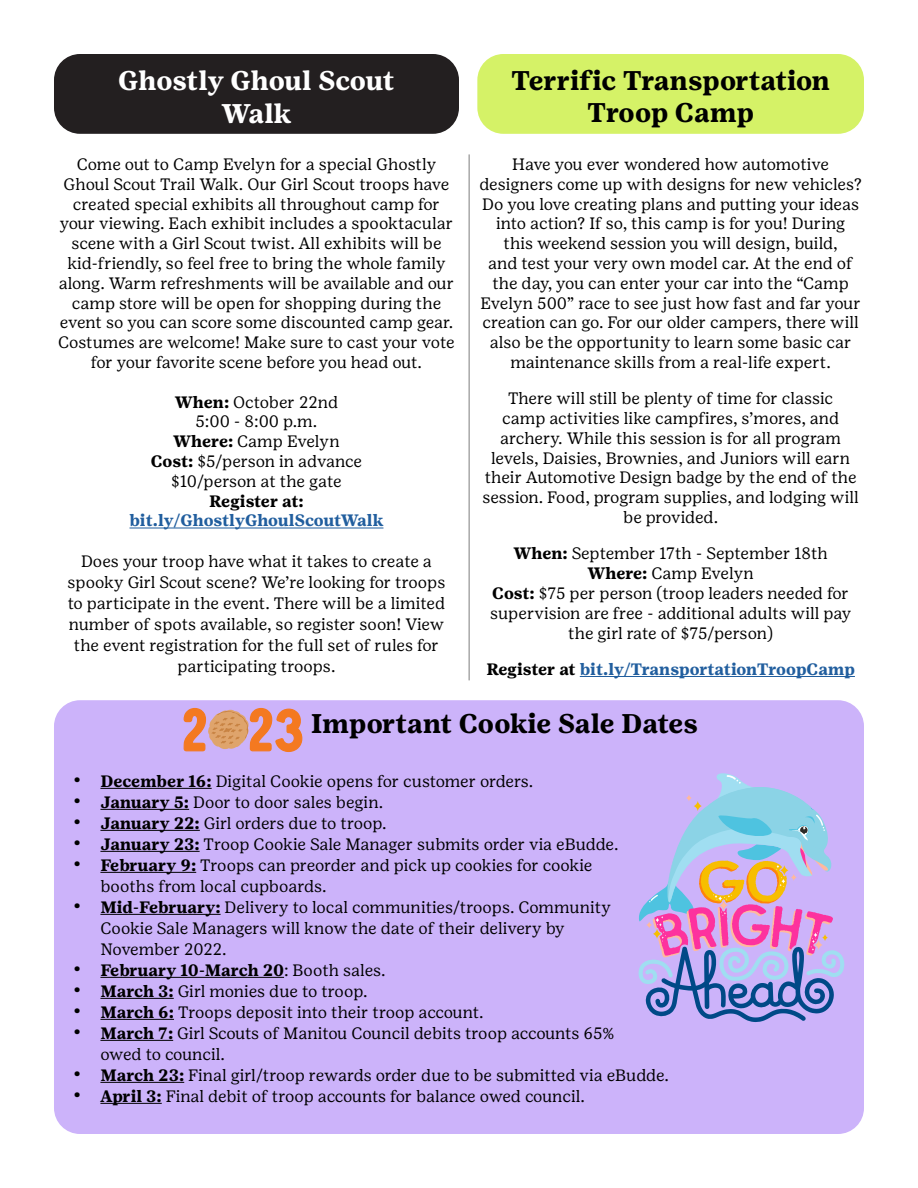
<style>
.page{position:relative;width:918px;height:1188px;background:#fff}
.page>*{position:absolute;margin:0;border:0;box-sizing:border-box;transform-origin:0 0}
.t1{font:700 27px/32.4px "Girl Scout Text";color:#000;text-align:center}
.t2{font:700 27px/32.4px "Girl Scout Text";letter-spacing:-.01em;color:#fff;text-align:center}
.t3{font:16.5px/19.8px "Girl Scout Text";color:#000;text-align:center}
.t4{font:700 16.5px "Girl Scout Text";color:#215e9e}
.t5{font:700 16.5px "Girl Scout Text";letter-spacing:-.015em;color:#000}
.t6{font:16.5px "Girl Scout Text";letter-spacing:-.02em;color:#000}
.s1{font-weight:700}
.s2{color:#000}
.s3{font-weight:400}
</style>
<div class="page">
<hr style="left:130px;top:528px;width:253px;height:1px;background:#215e9e">
<hr style="left:580px;top:676px;width:275px;height:1px;background:#215e9e">
<div style="left:54px;top:54px;width:405px;height:80px;background:#231f20;border-radius:26px"></div>
<div style="left:477px;top:54px;width:387px;height:80px;background:#d5f267;border-radius:26px"></div>
<hr style="left:468px;top:154px;width:2px;height:526px;background:#a8a8a8">
<div style="left:54px;top:700px;width:810px;height:434px;background:#ccb3fa;border-radius:26px"></div>
<hr style="left:100px;top:788px;width:112px;height:1px;background:#000">
<hr style="left:100px;top:809px;width:89px;height:1px;background:#000">
<hr style="left:100px;top:830px;width:100px;height:1px;background:#000">
<hr style="left:100px;top:851px;width:100px;height:1px;background:#000">
<hr style="left:100px;top:872px;width:96px;height:1px;background:#000">
<hr style="left:100px;top:914px;width:121px;height:1px;background:#000">
<hr style="left:100px;top:977px;width:184px;height:1px;background:#000">
<hr style="left:100px;top:998px;width:74px;height:1px;background:#000">
<hr style="left:100px;top:1019px;width:74px;height:1px;background:#000">
<hr style="left:100px;top:1040px;width:73px;height:1px;background:#000">
<hr style="left:100px;top:1082px;width:84px;height:1px;background:#000">
<hr style="left:100px;top:1103px;width:62px;height:1px;background:#000">
<svg style="left:184px;top:708px;width:118px;height:44px"></svg>
<svg style="left:638px;top:773px;width:207px;height:249px"></svg>
<h1 class="t2" style="left:118px;top:64px;width:278px">Ghostly Ghoul Scout<br>Walk</h1>
<h1 class="t1" style="left:511px;top:64px;width:320px">Terrific Transportation<br>Troop Camp</h1>
<p class="t3" style="left:58px;top:154px;width:398px">Come out to Camp Evelyn for a special Ghostly Ghoul Scout Trail Walk. Our Girl Scout troops have created special exhibits all throughout camp for your viewing. Each exhibit includes a spooktacular scene with a Girl Scout twist. All exhibits will be kid-friendly, so feel free to bring the whole family along. Warm refreshments will be available and our camp store will be open for shopping during the event so you can score some discounted camp gear.<br>Costumes are welcome! Make sure to cast your vote for your favorite scene before you head out.</p>
<p class="t3" style="left:151px;top:392px;width:213px"><span class="s1">When:</span> October 22nd<br>5:00 - 8:00 p.m.<br><span class="s1">Where:</span> Camp Evelyn<br><span class="s1">Cost:</span> $5/person in advance $10/person at the gate</p>
<p class="t5" style="left:209px;top:491px;width:96px">Register at:</p>
<p class="t4" style="left:129px;top:511px;width:255px">bit.ly/GhostlyGhoulScoutWalk</p>
<p class="t3" style="left:68px;top:551px;width:379px;line-height:21px">Does your troop have what it takes to create a spooky Girl Scout scene? We’re looking for troops to participate in the event. There will be a limited number of spots available, so register soon! View the event registration for the full set of rules for participating troops.</p>
<p class="t3" style="left:479px;top:154px;width:384px">Have you ever wondered how automotive designers come up with designs for new vehicles?<br>Do you love creating plans and putting your ideas into action? If so, this camp is for you! During this weekend session you will design, build,<br>and test your very own model car. At the end of the day, you can enter your car into the “Camp Evelyn 500” race to see just how fast and far your creation can go. For our older campers, there will also be the opportunity to learn some basic car maintenance skills from a real-life expert.</p>
<p class="t3" style="left:482px;top:389px;width:378px">There will still be plenty of time for classic<br>camp activities like campfires, s’mores, and archery. While this session is for all program levels, Daisies, Brownies, and Juniors will earn their Automotive Design badge by the end of the session. Food, program supplies, and lodging will be provided.</p>
<p class="t3" style="left:490px;top:544px;width:363px"><span class="s1">When:</span> September 17th - September 18th <span class="s1">Where:</span> Camp Evelyn<br><span class="s1">Cost:</span> $75 per person (troop leaders needed for supervision are free - additional adults will pay the girl rate of $75/person)</p>
<p class="t4" style="left:486px;top:659px;width:370px"><span class="s2">Register at</span> bit.ly/TransportationTroopCamp</p>
<h1 class="t1" style="left:311px;top:708px;width:389px">Important Cookie Sale Dates</h1>
<p class="t3" style="left:73px;top:771px;width:462px"><span class="s1">• December 16:</span> Digital Cookie opens for customer orders.</p>
<p class="t3" style="left:73px;top:792px;width:311px"><span class="s1">• January 5:</span> Door to door sales begin.</p>
<p class="t6" style="left:73px;top:814px;width:315px"><span class="s1">• January 22:</span> Girl orders due to troop.</p>
<p class="t3" style="left:73px;top:834px;width:547px"><span class="s1">• January 23:</span> Troop Cookie Sale Manager submits order via eBudde.</p>
<p class="t3" style="left:100px;top:855px;width:493px;line-height:21px;text-align:left;text-indent:-27px"><span class="s1">• February 9:</span> Troops can preorder and pick up cookies for cookie booths from local cupboards.</p>
<p class="t3" style="left:100px;top:897px;width:512px;line-height:21px;text-align:left;text-indent:-27px"><span class="s1">• Mid-February:</span> Delivery to local communities/troops. Community<br>Cookie Sale Managers will know the date of their delivery by<br>November 2022.</p>
<p class="t5" style="left:73px;top:960px;width:314px">• February 10-March 20<span class="s3">: Booth sales.</span></p>
<p class="t3" style="left:73px;top:981px;width:296px"><span class="s1">• March 3:</span> Girl monies due to troop.</p>
<p class="t3" style="left:73px;top:1002px;width:412px"><span class="s1">• March 6:</span> Troops deposit into their troop account.</p>
<p class="t3" style="left:100px;top:1023px;width:515px;line-height:21px;text-align:left;text-indent:-27px"><span class="s1">• March 7:</span> Girl Scouts of Manitou Council debits troop accounts 65% owed to council.</p>
<p class="t3" style="left:73px;top:1065px;width:597px"><span class="s1">• March 23:</span> Final girl/troop rewards order due to be submitted via eBudde.</p>
<p class="t3" style="left:73px;top:1086px;width:513px"><span class="s1">• April 3:</span> Final debit of troop accounts for balance owed council.</p>
</div>
